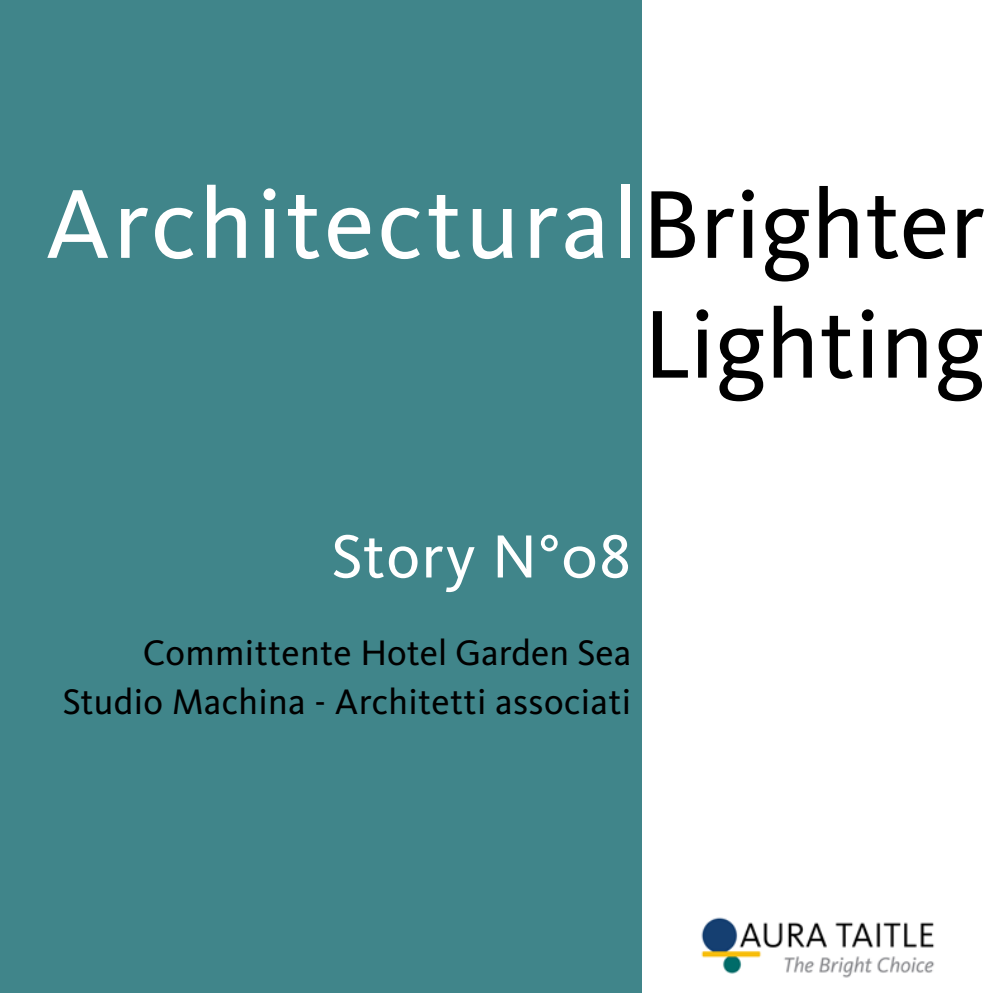
<style>
.page{position:relative;width:993px;height:993px;background:#fff}
.page>*{position:absolute;margin:0;border:0;box-sizing:border-box;transform-origin:0 0}
.t1{font:101.5px "Kievit Pro";letter-spacing:.03em;color:#fff}
.t2{font:99.75px "Kievit Pro";color:#000}
.t3{font:63px "Kievit Pro";letter-spacing:.02em;color:#fff}
.t4{font:36.75px/49px "Kievit Pro";letter-spacing:.01em;color:#000;text-align:right}
.s1{font-size:99.75px;color:#000}
</style>
<div class="page">
<div style="left:0;top:0;width:641px;height:992px;background:#40858a"></div>
<img style="left:701px;top:917px;width:233px;height:60px">
<h1 class="t1" style="left:45px;top:163px;width:940px">Architectural <span class="s1">Brighter</span></h1>
<h2 class="t2" style="left:643px;top:284px;width:343px">Lighting</h2>
<h3 class="t3" style="left:331px;top:518px;width:302px">Story N°08</h3>
<p class="t4" style="left:62px;top:628px;width:570px">Committente Hotel Garden Sea<br>Studio Machina - Architetti associati</p>
</div>
